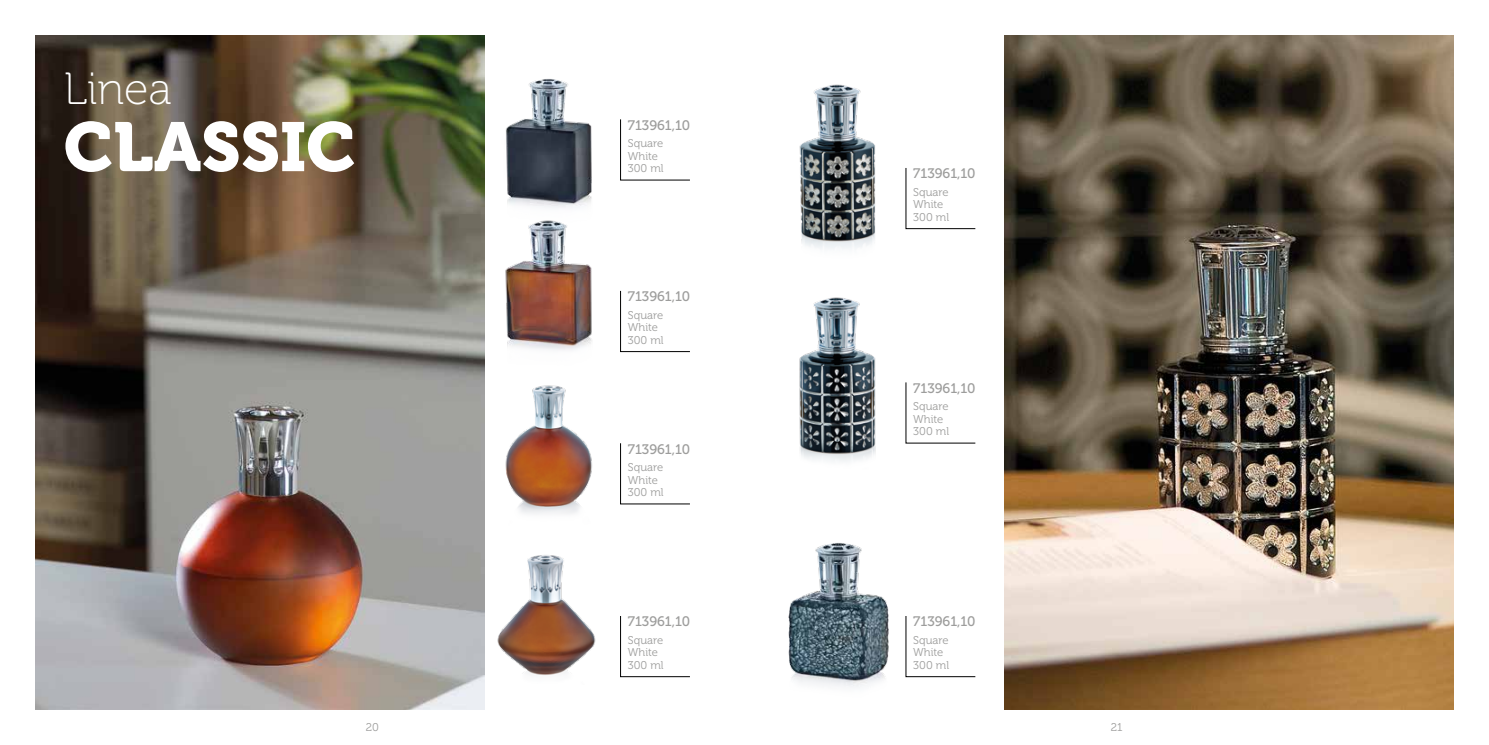
<style>
.page{position:relative;width:1489px;height:745px;background:#fff}
.page>*{position:absolute;margin:0;border:0;box-sizing:border-box;transform-origin:0 0}
.t1{font:68.75px "Museo 900";color:#fff}
.t2{font:45px "Museo 100";color:#fff}
.t3{font:13.75px "Museo 500";letter-spacing:-.005em;color:#9d9d9c}
.t4{font:11.25px/12.5px "Museo 300";color:#9d9d9c}
</style>
<div class="page">
<img style="left:35px;top:35px;width:449px;height:674px">
<img style="left:1004px;top:35px;width:449px;height:674px">
<svg style="left:905px;top:168px;width:70px;height:61px"></svg>
<svg style="left:620px;top:290px;width:2px;height:61px"></svg>
<svg style="left:620px;top:119px;width:70px;height:61px"></svg>
<svg style="left:905px;top:382px;width:70px;height:61px"></svg>
<svg style="left:620px;top:443px;width:70px;height:61px"></svg>
<svg style="left:905px;top:616px;width:2px;height:60px"></svg>
<svg style="left:620px;top:616px;width:2px;height:60px"></svg>
<img style="left:788px;top:543px;width:101px;height:144px">
<img style="left:799px;top:297px;width:77px;height:165px">
<img style="left:799px;top:84px;width:76px;height:165px">
<img style="left:505px;top:223px;width:87px;height:127px">
<img style="left:505px;top:385px;width:87px;height:129px">
<img style="left:506px;top:79px;width:86px;height:144px">
<img style="left:497px;top:555px;width:99px;height:120px">
<h2 class="t2" style="left:64px;top:64px;width:109px">Linea</h2>
<h1 class="t1" style="left:64px;top:108px;width:293px">CLASSIC</h1>
<p class="t3" style="left:628px;top:117px;width:64px">713961,10</p>
<p class="t4" style="left:628px;top:137px;width:37px">Square<br>White<br>300 ml</p>
<p class="t3" style="left:628px;top:289px;width:64px">713961,10</p>
<p class="t4" style="left:628px;top:308px;width:37px">Square<br>White<br>300 ml</p>
<p class="t3" style="left:628px;top:441px;width:64px">713961,10</p>
<p class="t4" style="left:628px;top:461px;width:37px">Square<br>White<br>300 ml</p>
<p class="t3" style="left:913px;top:166px;width:64px">713961,10</p>
<p class="t4" style="left:913px;top:186px;width:37px">Square<br>White<br>300 ml</p>
<p class="t3" style="left:913px;top:380px;width:64px">713961,10</p>
<p class="t4" style="left:913px;top:400px;width:37px">Square<br>White<br>300 ml</p>
<p class="t3" style="left:628px;top:613px;width:64px">713961,10</p>
<p class="t4" style="left:628px;top:633px;width:37px">Square<br>White<br>300 ml</p>
<p class="t3" style="left:913px;top:613px;width:64px">713961,10</p>
<p class="t4" style="left:913px;top:633px;width:37px">Square<br>White<br>300 ml</p>
<p class="t4" style="left:366px;top:720px;width:15px">20</p>
<p class="t4" style="left:1110px;top:720px;width:13px">21</p>
</div>
